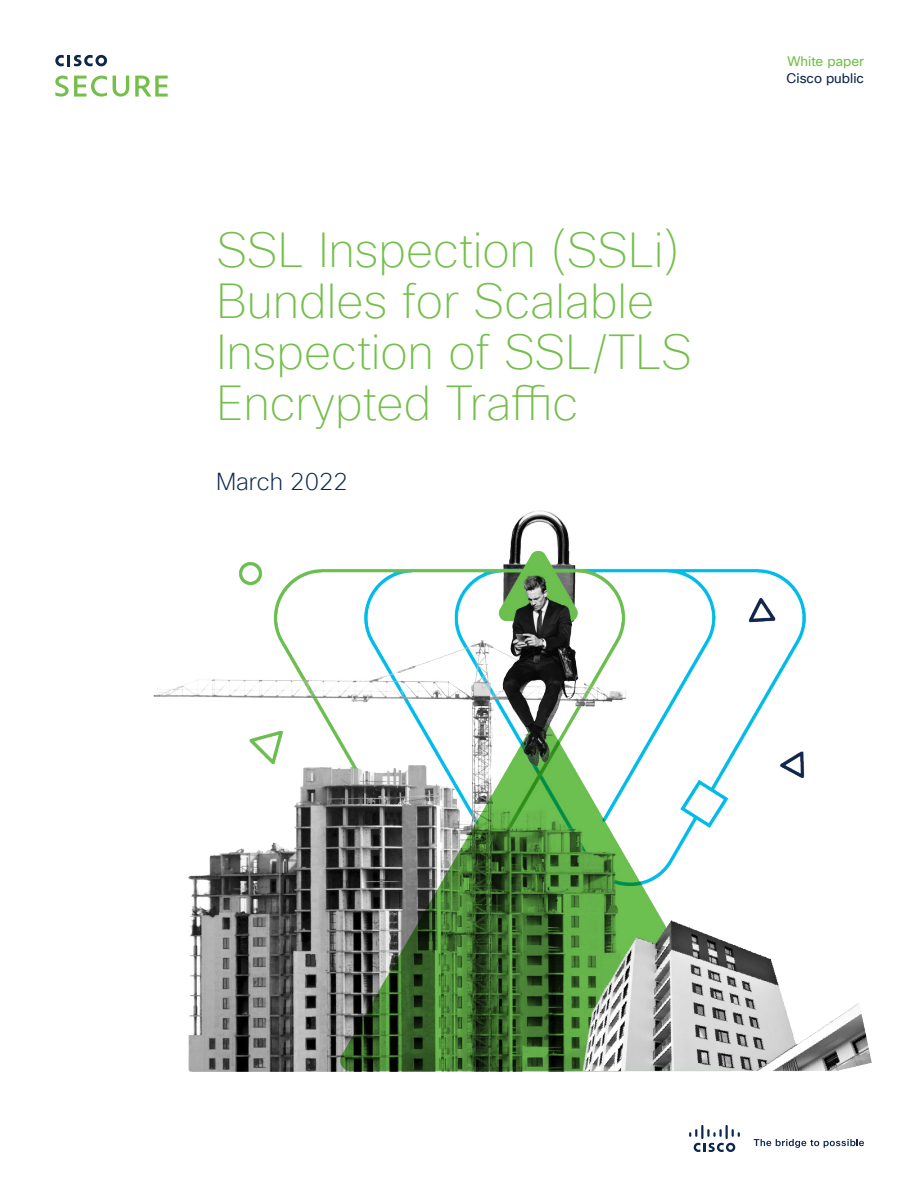
<style>
.page{position:relative;width:918px;height:1188px;background:#fff}
.page>*{position:absolute;margin:0;border:0;box-sizing:border-box;transform-origin:0 0}
.Title_-_Cisco_Sans_T{font:100 48px/51px "Cisco Sans TT";color:#74bf4b}
.Subtitle_Cisco_Sans{font:200 24px "Cisco Sans TT";color:#0d274d}
.t1{font:13.5px "Cisco Sans TT";color:#0d274d}
.t2{font:13.5px "Cisco Sans TT";color:#74bf4b}
</style>
<div class="page">
<svg style="left:55px;top:76px;width:52px;height:21px"></svg>
<svg style="left:113px;top:76px;width:16px;height:21px"></svg>
<svg style="left:135px;top:76px;width:33px;height:21px"></svg>
<svg style="left:55px;top:55px;width:52px;height:11px"></svg>
<img style="left:153px;top:510px;width:719px;height:561px">
<svg style="left:689px;top:1125px;width:51px;height:27px"></svg>
<svg style="left:754px;top:1139px;width:110px;height:9px"></svg>
<p class="Title_-_Cisco_Sans_T" style="left:216px;top:227px;width:477px">SSL Inspection (SSLi)<br>Bundles for Scalable<br>Inspection of SSL/TLS<br>Encrypted Traffic</p>
<p class="Subtitle_Cisco_Sans" style="left:216px;top:466px;width:133px">March 2022</p>
<p class="t2" style="left:788px;top:52px;width:78px">White paper</p>
<p class="t1" style="left:787px;top:69px;width:79px">Cisco public</p>
</div>
